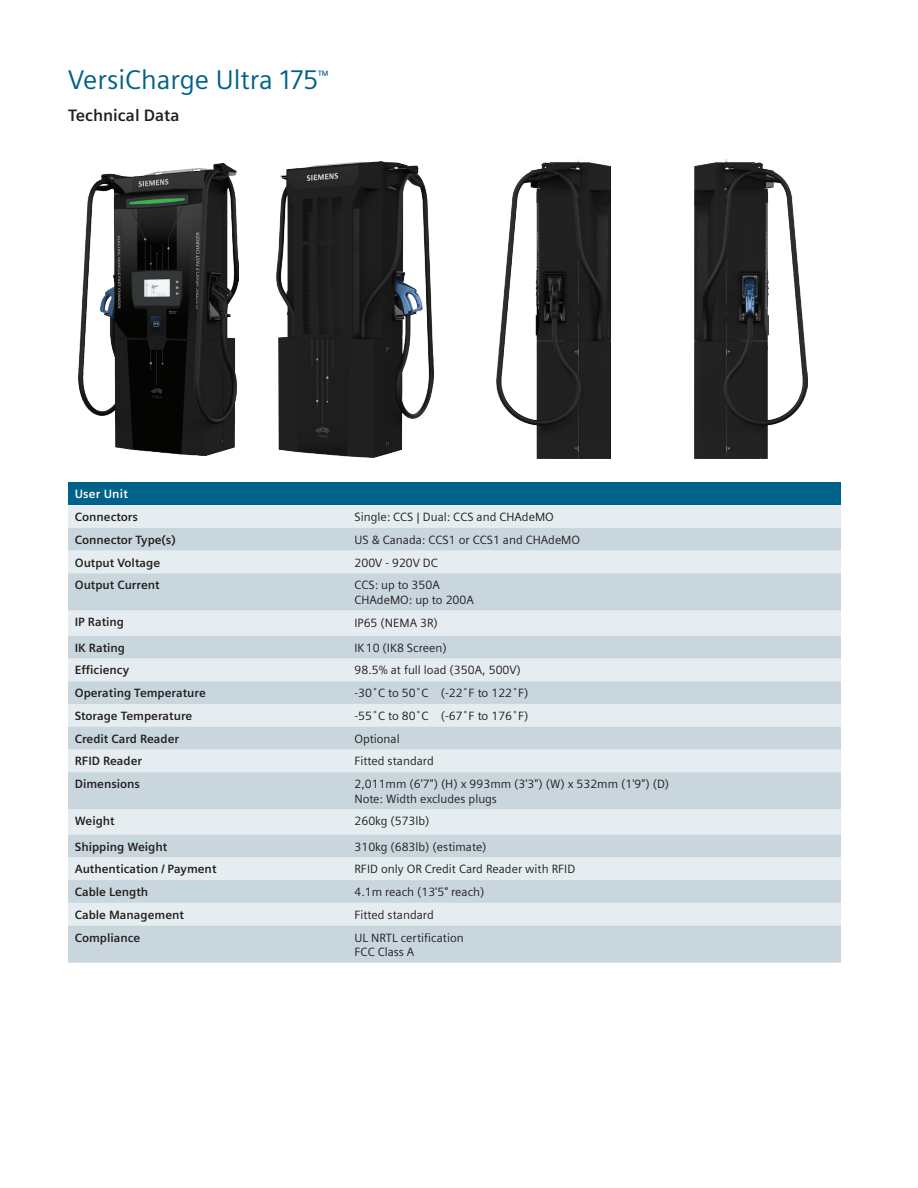
<style>
.page{position:relative;width:918px;height:1188px;background:#fff}
.page>*{position:absolute;margin:0;border:0;box-sizing:border-box;transform-origin:0 0}
._01__Headline__18pt{font:27px "Siemens Sans";color:#006288}
._02__Subhead__11pt_1{font:700 16.5px "Siemens Sans";color:#231f20}
.table_text{font:12px "Siemens Sans";color:#231f20}
.table_text-2{font:700 12px "Siemens Sans";color:#231f20}
.t1{font:700 12px "Siemens Sans";letter-spacing:.015em;color:#fff}
</style>
<div class="page">
<div style="left:68px;top:482px;width:773px;height:23px;background:#006288"></div>
<div style="left:68px;top:505px;width:773px;height:23px;background:#e5edf1"></div>
<svg style="left:68px;top:528px;width:773px;height:435px;fill:#c9d6de"></svg>
<img style="left:79px;top:164px;width:159px;height:291px">
<img style="left:277px;top:161px;width:156px;height:296px">
<img style="left:497px;top:160px;width:113px;height:299px">
<img style="left:694px;top:160px;width:114px;height:299px">
<p class="_01__Headline__18pt" style="left:68px;top:64px;width:262px">VersiCharge Ultra 175<sup>™</sup></p>
<p class="_02__Subhead__11pt_1" style="left:68px;top:106px;width:113px">Technical Data</p>
<p class="t1" style="left:75px;top:487px;width:55px">User Unit</p>
<p class="table_text-2" style="left:75px;top:510px;width:65px">Connectors</p>
<p class="table_text" style="left:355px;top:510px;width:201px">Single: CCS | Dual: CCS and CHAdeMO</p>
<p class="table_text-2" style="left:75px;top:533px;width:102px">Connector Type(s)</p>
<p class="table_text" style="left:355px;top:533px;width:227px">US &amp; Canada: CCS1 or CCS1 and CHAdeMO</p>
<p class="table_text-2" style="left:75px;top:556px;width:87px">Output Voltage</p>
<p class="table_text" style="left:355px;top:556px;width:85px">200V - 920V DC</p>
<p class="table_text-2" style="left:75px;top:578px;width:86px">Output Current</p>
<p class="table_text" style="left:355px;top:578px;width:87px">CCS: up to 350A</p>
<p class="table_text" style="left:355px;top:593px;width:121px">CHAdeMO: up to 200A</p>
<p class="table_text-2" style="left:75px;top:616px;width:51px">IP Rating</p>
<p class="table_text" style="left:355px;top:616px;width:85px">IP65 (NEMA 3R)</p>
<p class="table_text-2" style="left:75px;top:641px;width:52px">IK Rating</p>
<p class="table_text" style="left:355px;top:641px;width:94px">IK10 (IK8 Screen)</p>
<p class="table_text-2" style="left:75px;top:663px;width:56px">Efficiency</p>
<p class="table_text" style="left:355px;top:664px;width:168px">98.5% at full load (350A, 500V)</p>
<p class="table_text-2" style="left:75px;top:686px;width:133px">Operating Temperature</p>
<p class="table_text" style="left:355px;top:686px;width:176px">-30˚C to 50˚C (-22˚F to 122˚F)</p>
<p class="table_text-2" style="left:75px;top:709px;width:119px">Storage Temperature</p>
<p class="table_text" style="left:355px;top:709px;width:176px">-55˚C to 80˚C (-67˚F to 176˚F)</p>
<p class="table_text-2" style="left:75px;top:732px;width:106px">Credit Card Reader</p>
<p class="table_text" style="left:355px;top:732px;width:47px">Optional</p>
<p class="table_text-2" style="left:75px;top:754px;width:69px">RFID Reader</p>
<p class="table_text" style="left:355px;top:755px;width:81px">Fitted standard</p>
<p class="table_text-2" style="left:75px;top:777px;width:67px">Dimensions</p>
<p class="table_text" style="left:355px;top:777px;width:316px">2,011mm (6'7") (H) x 993mm (3'3") (W) x 532mm (1'9") (D)</p>
<p class="table_text" style="left:355px;top:792px;width:144px">Note: Width excludes plugs</p>
<p class="table_text-2" style="left:75px;top:814px;width:41px">Weight</p>
<p class="table_text" style="left:355px;top:814px;width:77px">260kg (573lb)</p>
<p class="table_text-2" style="left:75px;top:840px;width:94px">Shipping Weight</p>
<p class="table_text" style="left:355px;top:840px;width:134px">310kg (683lb) (estimate)</p>
<p class="table_text-2" style="left:75px;top:862px;width:143px">Authentication / Payment</p>
<p class="table_text" style="left:355px;top:862px;width:222px">RFID only OR Credit Card Reader with RFID</p>
<p class="table_text-2" style="left:75px;top:885px;width:75px">Cable Length</p>
<p class="table_text" style="left:355px;top:885px;width:132px">4.1m reach (13'5" reach)</p>
<p class="table_text-2" style="left:75px;top:908px;width:111px">Cable Management</p>
<p class="table_text" style="left:355px;top:908px;width:81px">Fitted standard</p>
<p class="table_text-2" style="left:75px;top:931px;width:67px">Compliance</p>
<p class="table_text" style="left:355px;top:931px;width:111px">UL NRTL certification</p>
<p class="table_text" style="left:355px;top:945px;width:61px">FCC Class A</p>
</div>
